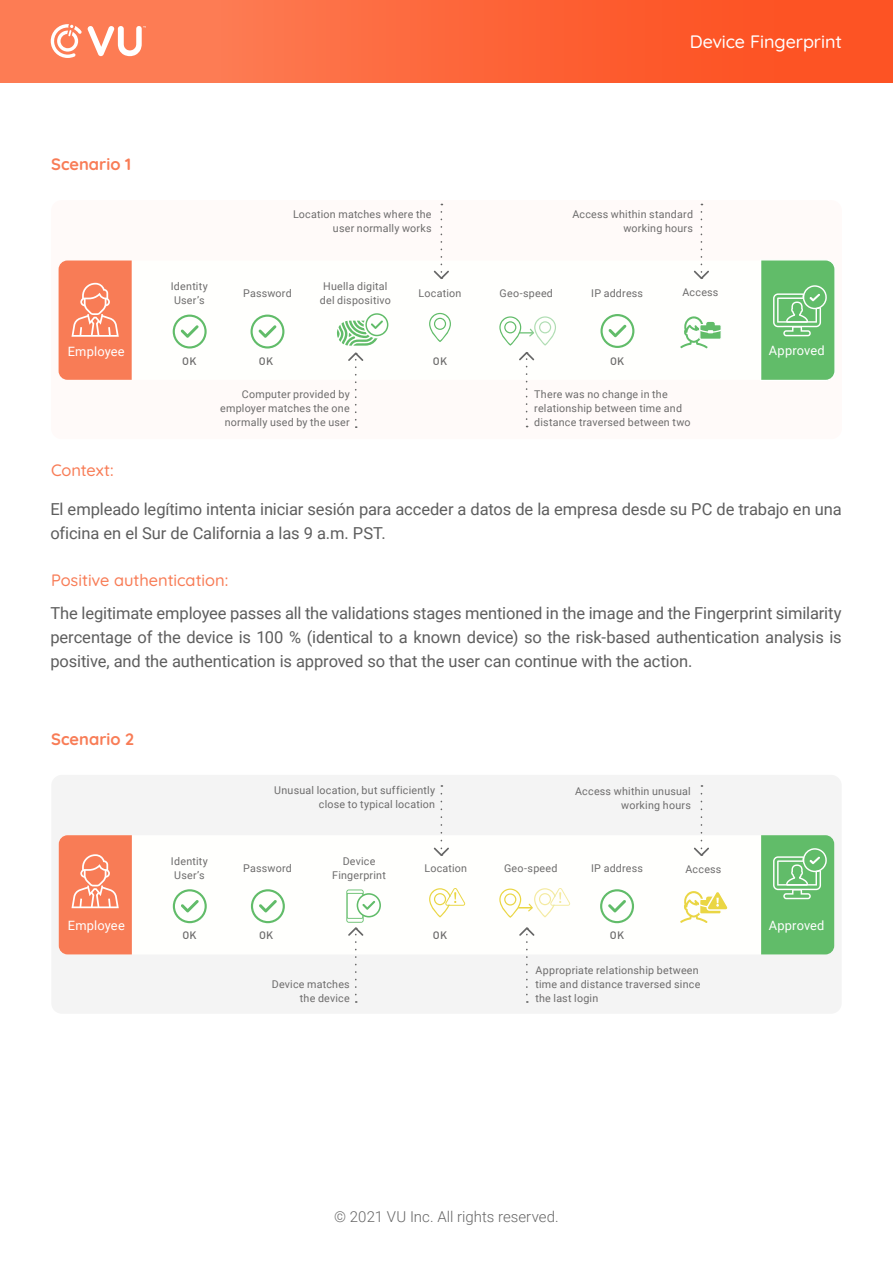
<style>
.page{position:relative;width:893px;height:1263px;background:#fff}
.page>*{position:absolute;margin:0;border:0;box-sizing:border-box;transform-origin:0 0}
.t1{font:500 18px "Quicksand";letter-spacing:-.005em;color:#fff}
.t2{font:16.5px/24px "Roboto";letter-spacing:-.01em;color:#5e5e5e}
.t3{font:500 16.5px "Quicksand";letter-spacing:-.005em;color:#f87c56}
.t4{font:700 16.5px "Quicksand";color:#f87c56}
.t5{font:300 15px "Roboto";color:#666}
.t6{font:12.9px "Roboto";letter-spacing:.015em;color:#fff}
.t7{font:10.65px/13.8px "Roboto";letter-spacing:.02em;color:#6d6c6c;text-align:right}
.t8{font:500 10.65px "DIN";letter-spacing:.02em;color:#6d6c6c}
.t9{font:300 10.5px "Roboto";letter-spacing:.015em;color:#fff}
</style>
<div class="page">
<div style="left:0;top:0;width:893px;height:82px;background:linear-gradient(to right,#fd835c,#fd4d1d)"></div>
<svg style="left:88px;top:26px;width:58px;height:30px"></svg>
<svg style="left:51px;top:24px;width:31px;height:34px"></svg>
<div style="left:51px;top:200px;width:791px;height:239px;background:#fffaf9;border-radius:11px"></div>
<div style="left:59px;top:261px;width:770px;height:119px;background:#fffffd;border-radius:8px"></div>
<svg style="left:680px;top:316px;width:41px;height:32px"></svg>
<svg style="left:173px;top:315px;width:34px;height:33px"></svg>
<svg style="left:250px;top:315px;width:34px;height:33px"></svg>
<svg style="left:600px;top:314px;width:34px;height:34px"></svg>
<svg style="left:59px;top:260px;width:73px;height:120px;background:#f88562"></svg>
<svg style="left:761px;top:260px;width:74px;height:120px;background:#6ec176"></svg>
<svg style="left:337px;top:313px;width:51px;height:33px"></svg>
<svg style="left:348px;top:352px;width:15px;height:68px"></svg>
<svg style="left:434px;top:212px;width:15px;height:67px"></svg>
<svg style="left:519px;top:352px;width:15px;height:67px"></svg>
<svg style="left:694px;top:212px;width:15px;height:67px"></svg>
<svg style="left:429px;top:313px;width:22px;height:29px"></svg>
<div style="left:51px;top:775px;width:791px;height:239px;background:#f4f4f4;border-radius:11px"></div>
<div style="left:59px;top:835px;width:769px;height:119px;background:#fffffd;border-radius:8px"></div>
<svg style="left:680px;top:891px;width:48px;height:32px"></svg>
<svg style="left:59px;top:835px;width:73px;height:119px;background:#f88461"></svg>
<svg style="left:761px;top:835px;width:73px;height:119px;background:#6dc174"></svg>
<svg style="left:173px;top:889px;width:34px;height:34px"></svg>
<svg style="left:251px;top:889px;width:34px;height:34px"></svg>
<svg style="left:600px;top:889px;width:34px;height:34px"></svg>
<svg style="left:429px;top:888px;width:37px;height:29px"></svg>
<svg style="left:499px;top:316px;width:57px;height:30px"></svg>
<svg style="left:499px;top:888px;width:71px;height:30px"></svg>
<svg style="left:346px;top:889px;width:35px;height:106px"></svg>
<svg style="left:519px;top:927px;width:15px;height:68px"></svg>
<svg style="left:434px;top:794px;width:15px;height:62px"></svg>
<svg style="left:694px;top:794px;width:15px;height:62px"></svg>
<h1 class="t1" style="left:690px;top:27px;width:154px">Device Fingerprint</h1>
<p class="t9" style="left:697px;top:36px;width:147px">Android V 1.9.9.66 / IOS V 2.0.2</p>
<h2 class="t4" style="left:51px;top:151px;width:82px">Scenario 1</h2>
<p class="t7" style="left:293px;top:207px;width:140px">Location matches where the user normally works</p>
<p class="t7" style="left:572px;top:207px;width:122px">Access whithin standard working hours</p>
<p class="t7" style="left:171px;top:279px;width:39px;text-align:center">Identity<br>User’s</p>
<p class="t7" style="left:243px;top:286px;width:50px">Password</p>
<p class="t7" style="left:499px;top:286px;width:55px">Geo-speed</p>
<p class="t7" style="left:591px;top:286px;width:53px">IP address</p>
<p class="t7" style="left:320px;top:279px;width:73px;text-align:center">Huella digital del dispositivo</p>
<p class="t7" style="left:419px;top:286px;width:44px">Location</p>
<p class="t7" style="left:682px;top:284px;width:37px">Access</p>
<p class="t6" style="left:68px;top:342px;width:58px">Employee</p>
<p class="t6" style="left:769px;top:341px;width:57px">Approved</p>
<p class="t8" style="left:182px;top:354px;width:16px">OK</p>
<p class="t8" style="left:259px;top:354px;width:16px">OK</p>
<p class="t8" style="left:433px;top:354px;width:16px">OK</p>
<p class="t8" style="left:610px;top:354px;width:16px">OK</p>
<h2 class="t3" style="left:51px;top:458px;width:64px">Context:</h2>
<p class="t7" style="left:220px;top:387px;width:131px">Computer provided by employer matches the one normally used by the user</p>
<p class="t7" style="left:534px;top:387px;width:158px;text-align:left">There was no change in the relationship between time and distance traversed between two</p>
<h2 class="t2" style="left:50px;top:496px;width:793px">El empleado legítimo intenta iniciar sesión para acceder a datos de la empresa desde su PC de trabajo en una oficina en el Sur de California a las 9 a.m. PST.</h2>
<h2 class="t3" style="left:51px;top:568px;width:179px">Positive authentication:</h2>
<p class="t2" style="left:50px;top:600px;width:793px;text-align:justify">The legitimate employee passes all the validations stages mentioned in the image and the Fingerprint similarity percentage of the device is 100 % (identical to a known device) so the risk-based authentication analysis is positive, and the authentication is approved so that the user can continue with the action.</p>
<h2 class="t4" style="left:51px;top:726px;width:84px">Scenario 2</h2>
<p class="t7" style="left:274px;top:783px;width:162px">Unusual location, but sufficiently close to typical location</p>
<p class="t7" style="left:575px;top:784px;width:117px">Access whithin unusual working hours</p>
<p class="t7" style="left:171px;top:853px;width:39px;text-align:center">Identity<br>User’s</p>
<p class="t7" style="left:243px;top:860px;width:50px">Password</p>
<p class="t7" style="left:504px;top:860px;width:55px">Geo-speed</p>
<p class="t7" style="left:591px;top:860px;width:53px">IP address</p>
<p class="t7" style="left:332px;top:853px;width:55px;text-align:center">Device<br>Fingerprint</p>
<p class="t7" style="left:424px;top:860px;width:44px">Location</p>
<p class="t7" style="left:685px;top:862px;width:37px">Access</p>
<p class="t6" style="left:68px;top:917px;width:58px">Employee</p>
<p class="t6" style="left:769px;top:916px;width:57px">Approved</p>
<p class="t8" style="left:182px;top:928px;width:16px">OK</p>
<p class="t8" style="left:259px;top:928px;width:16px">OK</p>
<p class="t8" style="left:433px;top:928px;width:16px">OK</p>
<p class="t8" style="left:610px;top:928px;width:16px">OK</p>
<p class="t7" style="left:272px;top:977px;width:79px">Device matches the device</p>
<p class="t7" style="left:535px;top:963px;width:166px;text-align:left">Appropriate relationship between time and distance traversed since the last login</p>
<h3 class="t5" style="left:334px;top:1206px;width:226px">© 2021 VU Inc. All rights reserved.</h3>
</div>
